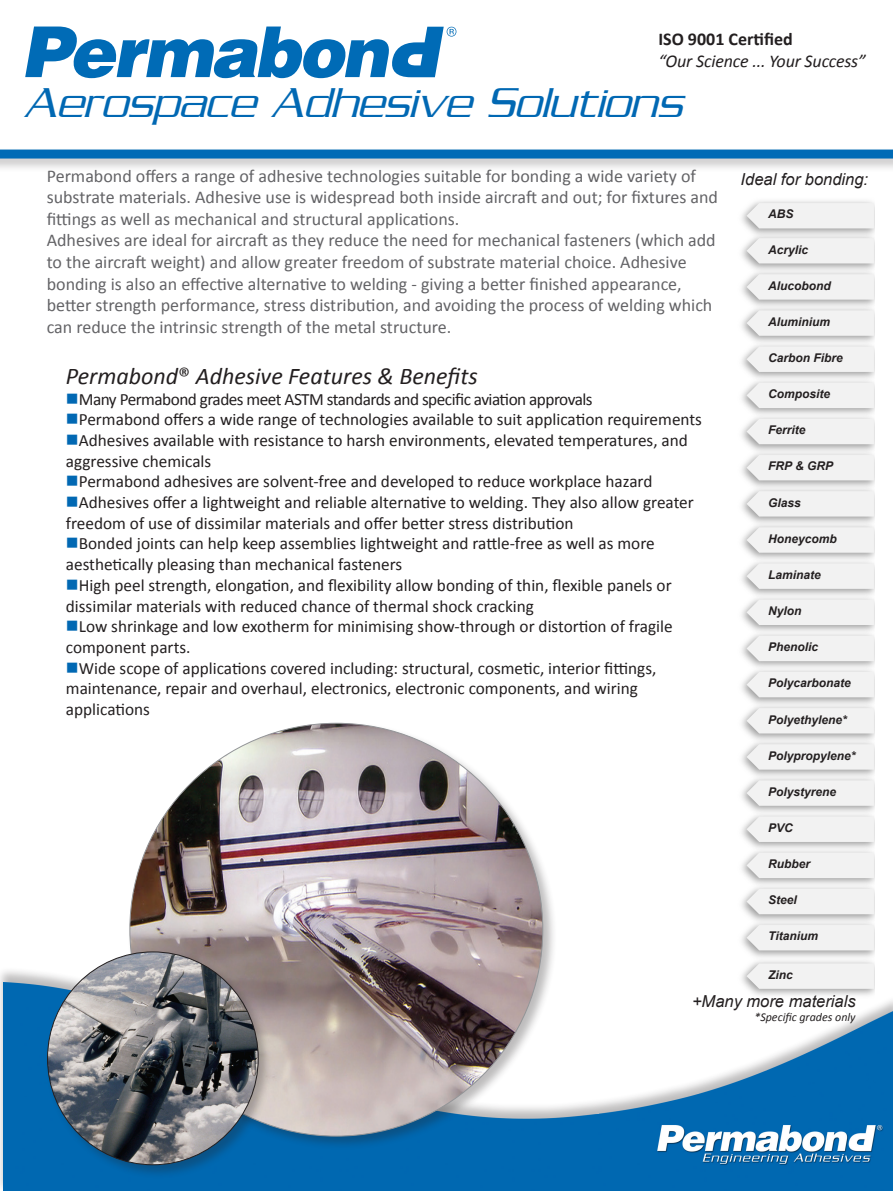
<style>
.page{position:relative;width:893px;height:1191px;background:#fff}
.page>*{position:absolute;margin:0;border:0;box-sizing:border-box;transform-origin:0 0}
.t1{font:italic 45px "Serpentine ICG Light";color:#0168b3}
.t2{font:italic 24px "Calibri";color:#231f20}
.t3{font:18px/21.6px "Calibri";color:#636366}
.t4{font:italic 18px "Calibri";letter-spacing:-.01em;color:#231f20}
.t5{font:700 18px "Calibri";color:#231f20}
.t6{font:17.25px/20.7px "Calibri";color:#231f20}
.t7{font:17.25px "Calibri";letter-spacing:-.03em;color:#231f20}
.t8{font:italic 16.5px "Arial";color:#231f20}
.t9{font:italic 700 12px "Arial";color:#231f20}
.t10{font:italic 12px "Calibri";color:#231f20}
.s1{font-style:normal}
.s2{color:#0168b3}
</style>
<div class="page">
<img style="left:742px;top:245px;width:132px;height:21px">
<div style="left:746px;top:238px;width:128px;height:25px;background:#f2f2f2"></div>
<svg style="left:746px;top:274px;width:128px;height:26px"></svg>
<svg style="left:746px;top:310px;width:128px;height:26px"></svg>
<div style="left:746px;top:346px;width:128px;height:26px;background:#f2f2f2"></div>
<div style="left:746px;top:383px;width:128px;height:25px;background:#f2f2f2"></div>
<div style="left:746px;top:419px;width:128px;height:25px;background:#f2f2f2"></div>
<div style="left:746px;top:455px;width:128px;height:25px;background:#f2f2f2"></div>
<div style="left:746px;top:491px;width:128px;height:25px;background:#f2f2f2"></div>
<svg style="left:746px;top:527px;width:128px;height:26px"></svg>
<svg style="left:746px;top:563px;width:128px;height:26px"></svg>
<svg style="left:746px;top:599px;width:128px;height:26px"></svg>
<div style="left:746px;top:636px;width:128px;height:25px;background:#f2f2f2"></div>
<div style="left:746px;top:672px;width:128px;height:25px;background:#f2f2f2"></div>
<div style="left:746px;top:708px;width:128px;height:25px;background:#f2f2f2"></div>
<div style="left:746px;top:744px;width:128px;height:25px;background:#f2f2f2"></div>
<svg style="left:746px;top:780px;width:128px;height:26px"></svg>
<div style="left:746px;top:816px;width:128px;height:26px;background:#f2f2f2"></div>
<svg style="left:746px;top:852px;width:128px;height:26px"></svg>
<div style="left:746px;top:889px;width:128px;height:25px;background:#f2f2f2"></div>
<div style="left:746px;top:925px;width:128px;height:25px;background:#f2f2f2"></div>
<div style="left:746px;top:203px;width:128px;height:25px;background:#f2f2f2"></div>
<svg style="left:750px;top:963px;width:124px;height:3px"></svg>
<div style="left:0;top:147px;width:893px;height:26px;background:#231f20;opacity:.25"></div>
<div style="left:0;top:149px;width:893px;height:9px;background:#006bb6"></div>
<svg style="left:25px;top:27px;width:431px;height:51px"></svg>
<div style="left:0;top:966px;width:893px;height:225px;background:#231f20;opacity:.3"></div>
<img style="left:3px;top:982px;width:890px;height:209px">
<div style="left:127px;top:721px;width:430px;height:429px;background:#231f20;opacity:.3"></div>
<img style="left:130px;top:723px;width:413px;height:413px;border-radius:206px">
<div style="left:45px;top:949px;width:227px;height:230px;background:#231f20;opacity:.3"></div>
<img style="left:48px;top:952px;width:210px;height:212px">
<p class="t5" style="left:658px;top:28px;width:136px">ISO 9001 Certified</p>
<p class="t4" style="left:658px;top:49px;width:209px">“Our Science ... Your Success”</p>
<p class="t1" style="left:23px;top:77px;width:660px">Aerospace Adhesive Solutions</p>
<p class="t3" style="left:47px;top:165px;width:673px">Permabond offers a range of adhesive technologies suitable for bonding a wide variety of substrate materials. Adhesive use is widespread both inside aircraft and out; for fixtures and fittings as well as mechanical and structural applications.</p>
<p class="t3" style="left:47px;top:230px;width:670px">Adhesives are ideal for aircraft as they reduce the need for mechanical fasteners (which add to the aircraft weight) and allow greater freedom of substrate material choice. Adhesive bonding is also an effective alternative to welding - giving a better finished appearance, better strength performance, stress distribution, and avoiding the process of welding which can reduce the intrinsic strength of the metal structure.</p>
<p class="t2" style="left:66px;top:359px;width:413px">Permabond<span class="s1">®</span> Adhesive Features &amp; Benefits</p>
<p class="t7" style="left:66px;top:388px;width:528px"><span class="s2">■</span>Many Permabond grades meet ASTM standards and specific aviation approvals</p>
<p class="t6" style="left:66px;top:409px;width:638px"><span class="s2">■</span>Permabond offers a wide range of technologies available to suit application requirements</p>
<p class="t6" style="left:66px;top:430px;width:624px"><span class="s2">■</span>Adhesives available with resistance to harsh environments, elevated temperatures, and aggressive chemicals</p>
<p class="t6" style="left:66px;top:471px;width:588px"><span class="s2">■</span>Permabond adhesives are solvent-free and developed to reduce workplace hazard</p>
<p class="t6" style="left:66px;top:492px;width:629px"><span class="s2">■</span>Adhesives offer a lightweight and reliable alternative to welding. They also allow greater freedom of use of dissimilar materials and offer better stress distribution</p>
<p class="t6" style="left:66px;top:533px;width:590px"><span class="s2">■</span>Bonded joints can help keep assemblies lightweight and rattle-free as well as more aesthetically pleasing than mechanical fasteners</p>
<p class="t6" style="left:66px;top:575px;width:607px"><span class="s2">■</span>High peel strength, elongation, and flexibility allow bonding of thin, flexible panels or dissimilar materials with reduced chance of thermal shock cracking</p>
<p class="t6" style="left:66px;top:616px;width:608px"><span class="s2">■</span>Low shrinkage and low exotherm for minimising show-through or distortion of fragile component parts.</p>
<p class="t6" style="left:66px;top:657px;width:592px"><span class="s2">■</span>Wide scope of applications covered including: structural, cosmetic, interior fittings, maintenance, repair and overhaul, electronics, electronic components, and wiring applications</p>
<p class="t8" style="left:741px;top:169px;width:129px">Ideal for bonding:</p>
<p class="t9" style="left:768px;top:206px;width:27px">ABS</p>
<p class="t9" style="left:768px;top:241px;width:42px">Acrylic</p>
<p class="t9" style="left:768px;top:277px;width:64px">Alucobond</p>
<p class="t9" style="left:768px;top:313px;width:64px">Aluminium</p>
<p class="t9" style="left:768px;top:350px;width:76px">Carbon Fibre</p>
<p class="t9" style="left:768px;top:386px;width:64px">Composite</p>
<p class="t9" style="left:768px;top:422px;width:39px">Ferrite</p>
<p class="t9" style="left:768px;top:458px;width:66px">FRP &amp; GRP</p>
<p class="t9" style="left:768px;top:494px;width:34px">Glass</p>
<p class="t9" style="left:768px;top:530px;width:70px">Honeycomb</p>
<p class="t9" style="left:768px;top:566px;width:54px">Laminate</p>
<p class="t9" style="left:768px;top:603px;width:35px">Nylon</p>
<p class="t9" style="left:768px;top:639px;width:52px">Phenolic</p>
<p class="t9" style="left:768px;top:675px;width:84px">Polycarbonate</p>
<p class="t9" style="left:768px;top:711px;width:80px">Polyethylene*</p>
<p class="t9" style="left:768px;top:747px;width:89px">Polypropylene*</p>
<p class="t9" style="left:768px;top:783px;width:70px">Polystyrene</p>
<p class="t9" style="left:768px;top:819px;width:26px">PVC</p>
<p class="t9" style="left:768px;top:856px;width:44px">Rubber</p>
<p class="t9" style="left:768px;top:892px;width:30px">Steel</p>
<p class="t9" style="left:768px;top:928px;width:51px">Titanium</p>
<p class="t9" style="left:768px;top:966px;width:26px">Zinc</p>
<p class="t8" style="left:692px;top:990px;width:165px">+Many more materials</p>
<p class="t10" style="left:754px;top:1008px;width:103px">*Specific grades only</p>
</div>
